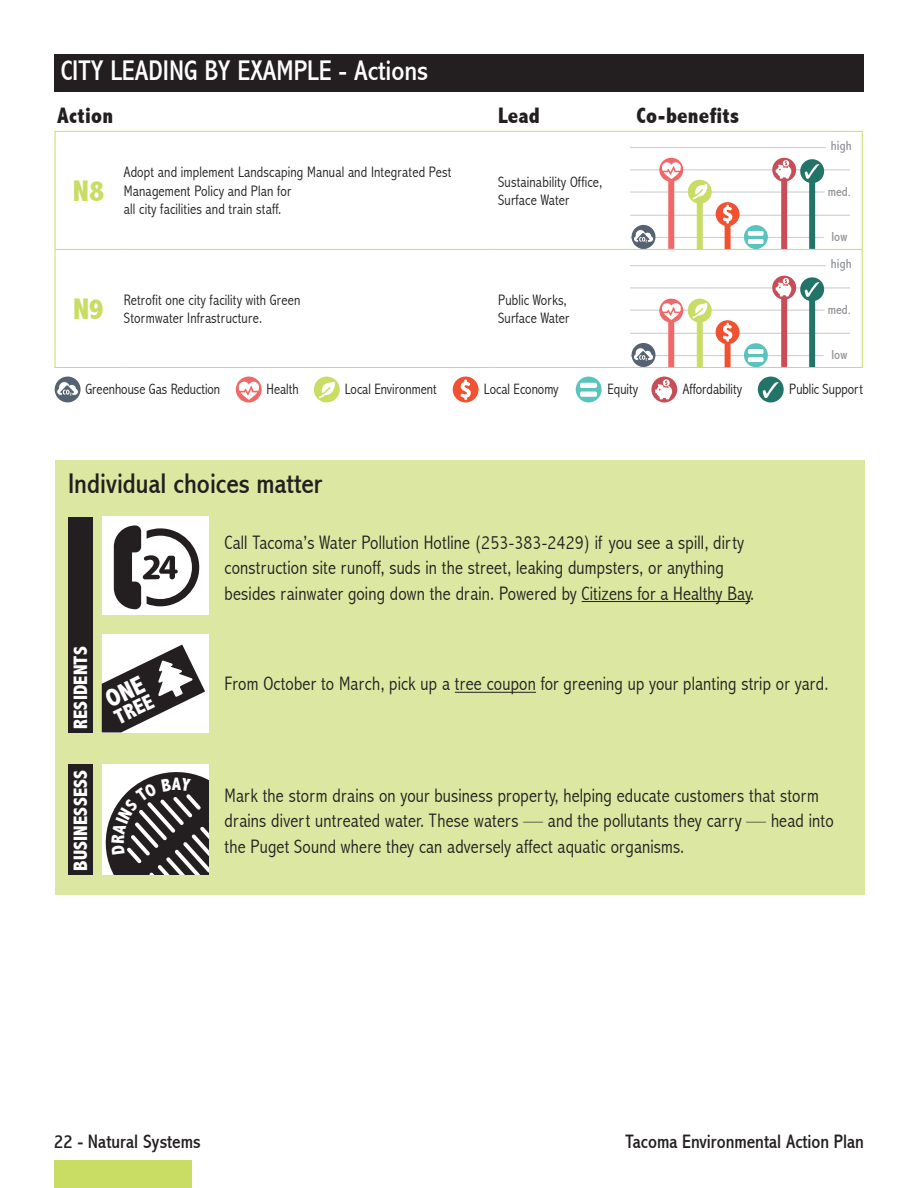
<style>
.page{position:relative;width:918px;height:1188px;background:#fff}
.page>*{position:absolute;margin:0;border:0;box-sizing:border-box;transform-origin:0 0}
.t1{font:800 condensed 29.85px "Abadi";color:#c9dc64}
.t2{font:condensed 28.5px "Abadi";color:#fff}
.t3{font:condensed 28.5px "Abadi";color:#231f20}
.t4{font:800 condensed 22.5px "Abadi";letter-spacing:.01em;color:#231f20}
.t5{font:800 condensed 21.3px "Abadi";color:#fff}
.t6{font:300 condensed 19.5px/25.5px "Abadi";letter-spacing:.01em;color:#231f20}
.t7{font:condensed 19.5px "Abadi";color:#231f20}
.t8{font:800 condensed 19.5px "Abadi";letter-spacing:.01em;color:#fff}
.t9{font:800 condensed 18px "Abadi";color:#fff}
.t10{font:300 condensed 15.15px/18.1px "Abadi";letter-spacing:.01em;color:#231f20}
.t11{font:300 condensed 15px "Abadi";color:#231f20}
.t12{font:condensed 13.2px "Abadi";letter-spacing:.01em;color:#939598}
</style>
<div class="page">
<div style="left:54px;top:1160px;width:138px;height:28px;background:#c9dc64"></div>
<div style="left:54px;top:54px;width:810px;height:37px;background:#231f20"></div>
<div style="left:55px;top:460px;width:810px;height:435px;background:#dce8a1"></div>
<div style="left:68px;top:517px;width:25px;height:216px;background:#231f20"></div>
<div style="left:102px;top:517px;width:106px;height:98px;background:#fff"></div>
<hr style="left:582px;top:601px;width:168px;height:1px;background:#231f20">
<hr style="left:455px;top:692px;width:81px;height:1px;background:#231f20">
<div style="left:102px;top:634px;width:106px;height:98px;background:#fff"></div>
<div style="left:68px;top:764px;width:25px;height:111px;background:#231f20"></div>
<hr style="left:630px;top:333px;width:220px;height:1px;background:#d1d2d4">
<hr style="left:630px;top:265px;width:196px;height:1px;background:#d1d2d4">
<hr style="left:630px;top:310px;width:195px;height:1px;background:#d1d2d4">
<hr style="left:630px;top:287px;width:220px;height:2px;background:#d1d2d4">
<hr style="left:630px;top:355px;width:194px;height:1px;background:#d1d2d4">
<hr style="left:630px;top:215px;width:220px;height:1px;background:#d1d2d4">
<hr style="left:630px;top:147px;width:196px;height:1px;background:#d1d2d4">
<hr style="left:630px;top:191px;width:195px;height:2px;background:#d1d2d4">
<hr style="left:630px;top:169px;width:220px;height:1px;background:#d1d2d4">
<hr style="left:630px;top:237px;width:194px;height:1px;background:#d1d2d4">
<hr style="left:55px;top:131px;width:67px;height:1px;background:#c9dc64">
<hr style="left:55px;top:132px;width:1px;height:117px;background:#c9dc64">
<hr style="left:122px;top:131px;width:372px;height:1px;background:#c9dc64">
<hr style="left:494px;top:131px;width:138px;height:1px;background:#c9dc64">
<hr style="left:632px;top:131px;width:231px;height:1px;background:#c9dc64">
<hr style="left:862px;top:132px;width:1px;height:117px;background:#c9dc64">
<hr style="left:55px;top:249px;width:67px;height:1px;background:#c9dc64">
<hr style="left:55px;top:250px;width:1px;height:117px;background:#c9dc64">
<hr style="left:122px;top:249px;width:372px;height:1px;background:#c9dc64">
<hr style="left:494px;top:249px;width:138px;height:1px;background:#c9dc64">
<hr style="left:632px;top:249px;width:231px;height:1px;background:#c9dc64">
<hr style="left:862px;top:250px;width:1px;height:117px;background:#c9dc64">
<hr style="left:55px;top:367px;width:67px;height:1px;background:#c9dc64">
<hr style="left:122px;top:367px;width:372px;height:1px;background:#c9dc64">
<hr style="left:494px;top:367px;width:138px;height:1px;background:#c9dc64">
<hr style="left:632px;top:367px;width:231px;height:1px;background:#c9dc64">
<div style="left:725px;top:214px;width:6px;height:35px;background:#f05131"></div>
<div style="left:716px;top:202px;width:24px;height:24px;background:#f05131;border-radius:50%"></div>
<svg style="left:723px;top:205px;width:9px;height:19px"></svg>
<div style="left:668px;top:170px;width:6px;height:79px;background:#f16868"></div>
<div style="left:659px;top:158px;width:24px;height:24px;background:#f16868;border-radius:50%"></div>
<svg style="left:662px;top:162px;width:19px;height:17px"></svg>
<div style="left:697px;top:192px;width:6px;height:57px;background:#c9dc64"></div>
<div style="left:688px;top:180px;width:24px;height:24px;background:#c9dc64;border-radius:50%"></div>
<svg style="left:692px;top:184px;width:16px;height:15px"></svg>
<div style="left:632px;top:225px;width:24px;height:24px;background:#556272;border-radius:50%"></div>
<svg style="left:633px;top:229px;width:21px;height:14px"></svg>
<div style="left:744px;top:225px;width:24px;height:24px;background:#59c3bd;border-radius:50%"></div>
<div style="left:748px;top:231px;width:16px;height:5px;background:#fff;border-radius:2px"></div>
<div style="left:748px;top:239px;width:16px;height:5px;background:#fff;border-radius:2px"></div>
<div style="left:781px;top:170px;width:6px;height:79px;background:#c74d57"></div>
<svg style="left:772px;top:158px;width:24px;height:24px"></svg>
<svg style="left:776px;top:160px;width:15px;height:19px"></svg>
<div style="left:725px;top:332px;width:6px;height:35px;background:#f05131"></div>
<div style="left:716px;top:320px;width:24px;height:24px;background:#f05131;border-radius:50%"></div>
<svg style="left:723px;top:323px;width:9px;height:19px"></svg>
<div style="left:668px;top:311px;width:6px;height:56px;background:#f16868"></div>
<div style="left:659px;top:299px;width:24px;height:24px;background:#f16868;border-radius:50%"></div>
<svg style="left:662px;top:303px;width:19px;height:17px"></svg>
<div style="left:697px;top:311px;width:6px;height:56px;background:#c9dc64"></div>
<div style="left:688px;top:299px;width:24px;height:24px;background:#c9dc64;border-radius:50%"></div>
<svg style="left:692px;top:303px;width:16px;height:15px"></svg>
<div style="left:632px;top:343px;width:24px;height:24px;background:#556272;border-radius:50%"></div>
<svg style="left:633px;top:347px;width:21px;height:14px"></svg>
<div style="left:744px;top:343px;width:24px;height:24px;background:#59c3bd;border-radius:50%"></div>
<div style="left:748px;top:349px;width:16px;height:5px;background:#fff;border-radius:2px"></div>
<div style="left:748px;top:357px;width:16px;height:5px;background:#fff;border-radius:2px"></div>
<div style="left:781px;top:288px;width:6px;height:79px;background:#c74d57"></div>
<svg style="left:772px;top:276px;width:24px;height:24px"></svg>
<svg style="left:776px;top:278px;width:15px;height:19px"></svg>
<div style="left:809px;top:171px;width:6px;height:78px;background:#227368"></div>
<div style="left:800px;top:159px;width:24px;height:24px;background:#227368;border-radius:50%"></div>
<svg style="left:805px;top:164px;width:15px;height:15px"></svg>
<div style="left:809px;top:289px;width:6px;height:78px;background:#227368"></div>
<div style="left:800px;top:277px;width:24px;height:24px;background:#227368;border-radius:50%"></div>
<svg style="left:805px;top:282px;width:15px;height:15px"></svg>
<svg style="left:114px;top:525px;width:85px;height:84px"></svg>
<div style="left:453px;top:377px;width:26px;height:25px;background:#f05131;border-radius:50%"></div>
<svg style="left:460px;top:380px;width:11px;height:20px"></svg>
<div style="left:236px;top:377px;width:26px;height:25px;background:#f16868;border-radius:50%"></div>
<svg style="left:238px;top:382px;width:22px;height:18px"></svg>
<div style="left:314px;top:377px;width:26px;height:25px;background:#c9dc64;border-radius:50%"></div>
<svg style="left:319px;top:380px;width:17px;height:18px"></svg>
<div style="left:55px;top:377px;width:26px;height:25px;background:#556272;border-radius:50%"></div>
<svg style="left:56px;top:381px;width:23px;height:15px"></svg>
<div style="left:576px;top:377px;width:26px;height:25px;background:#59c3bd;border-radius:50%"></div>
<div style="left:580px;top:383px;width:17px;height:5px;background:#fff;border-radius:2px"></div>
<div style="left:580px;top:392px;width:17px;height:5px;background:#fff;border-radius:2px"></div>
<div style="left:651px;top:377px;width:26px;height:25px;background:#c74d57;border-radius:50%"></div>
<svg style="left:655px;top:379px;width:17px;height:20px"></svg>
<div style="left:758px;top:377px;width:26px;height:25px;background:#227368;border-radius:50%"></div>
<svg style="left:763px;top:382px;width:16px;height:16px"></svg>
<svg style="left:102px;top:645px;width:103px;height:87px"></svg>
<svg style="left:102px;top:764px;width:106px;height:111px;background:#6c6a6a"></svg>
<p class="t2" style="left:61px;top:54px;width:369px">CITY LEADING BY EXAMPLE - Actions</p>
<p class="t4" style="left:57px;top:103px;width:57px">Action</p>
<p class="t4" style="left:498px;top:103px;width:43px">Lead</p>
<p class="t4" style="left:636px;top:103px;width:104px">Co-benefits</p>
<p class="t1" style="left:73px;top:173px;width:33px">N8</p>
<p class="t10" style="left:124px;top:163px;width:329px">Adopt and implement Landscaping Manual and Integrated Pest<br>Management Policy and Plan for<br>all city facilities and train staff.</p>
<p class="t10" style="left:498px;top:172px;width:106px">Sustainability Office,<br>Surface Water</p>
<p class="t1" style="left:73px;top:292px;width:32px">N9</p>
<p class="t10" style="left:124px;top:290px;width:178px">Retrofit one city facility with Green<br>Stormwater Infrastructure.</p>
<p class="t10" style="left:498px;top:290px;width:73px">Public Works,<br>Surface Water</p>
<p class="t12" style="left:831px;top:138px;width:22px">high</p>
<p class="t12" style="left:828px;top:184px;width:25px">med.</p>
<p class="t12" style="left:831px;top:229px;width:17px">low</p>
<p class="t12" style="left:831px;top:256px;width:22px">high</p>
<p class="t12" style="left:828px;top:302px;width:25px">med.</p>
<p class="t12" style="left:831px;top:347px;width:17px">low</p>
<p class="t11" style="left:85px;top:381px;width:136px">Greenhouse Gas Reduction</p>
<p class="t11" style="left:267px;top:381px;width:34px">Health</p>
<p class="t11" style="left:345px;top:381px;width:94px">Local Environment</p>
<p class="t11" style="left:484px;top:381px;width:76px">Local Economy</p>
<p class="t11" style="left:607px;top:381px;width:32px">Equity</p>
<p class="t11" style="left:683px;top:381px;width:61px">Affordability</p>
<p class="t11" style="left:789px;top:381px;width:75px">Public Support</p>
<p class="t3" style="left:68px;top:467px;width:255px">Individual choices matter</p>
<p class="t8" style="left:69px;top:729px;width:84px;rotate:-90deg">RESIDENTS</p>
<p class="t8" style="left:69px;top:871px;width:102px;rotate:-90deg">BUSINESSESS</p>
<p class="t5" style="left:110px;top:707px;width:43px;rotate:-26deg">TREE</p>
<p class="t9" style="left:172px;top:774px;width:11px">A</p>
<p class="t6" style="left:225px;top:529px;width:531px">Call Tacoma’s Water Pollution Hotline (253-383-2429) if you see a spill, dirty construction site runoff, suds in the street, leaking dumpsters, or anything besides rainwater going down the drain. Powered by Citizens for a Healthy Bay.</p>
<p class="t6" style="left:225px;top:671px;width:605px">From October to March, pick up a tree coupon for greening up your planting strip or yard.</p>
<p class="t6" style="left:225px;top:782px;width:611px">Mark the storm drains on your business property, helping educate customers that storm drains divert untreated water. These waters — and the pollutants they carry — head into</p>
<p class="t6" style="left:225px;top:833px;width:461px">the Puget Sound where they can adversely affect aquatic organisms.</p>
<p class="t7" style="left:54px;top:1130px;width:148px">22 - Natural Systems</p>
<p class="t7" style="left:626px;top:1130px;width:240px">Tacoma Environmental Action Plan</p>
</div>
